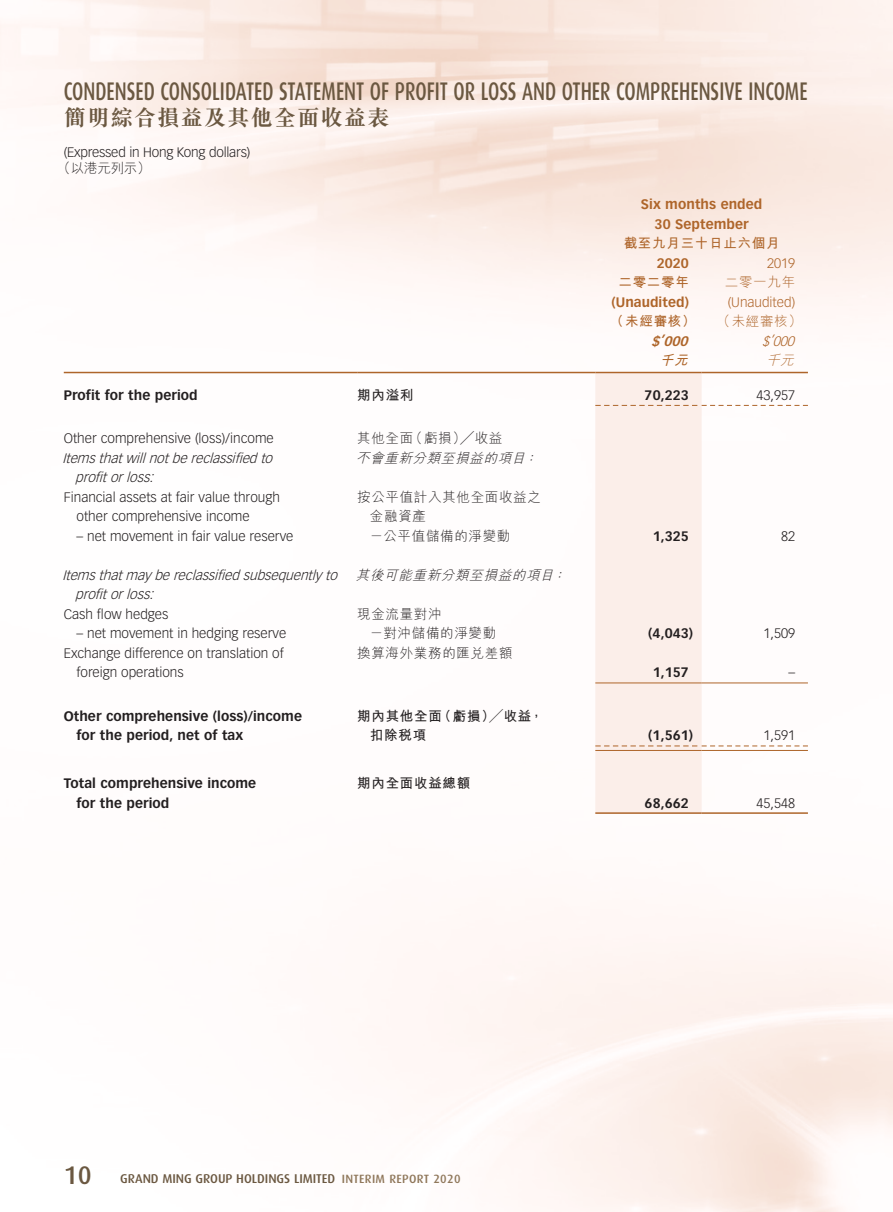
<style>
.page{position:relative;width:893px;height:1212px;background:#fff}
.page>*{position:absolute;margin:0;border:0;box-sizing:border-box;transform-origin:0 0}
.Body_Text{font:500 25.5px "Dax";color:#6b5841;scale:.72 1}
.Body_Text-2{font:700 22.5px "M Sung HK";letter-spacing:.035em;color:#6b5841}
.Body_Text-3{font:300 13.5px/19.5px "Vectora LT Std";color:#231f20}
.Body_Text-4{font:700 13.5px/19.5px "Vectora LT Std";letter-spacing:.005em;color:#231f20}
.Body_Text-5{font:italic 300 13.5px/19.5px "Vectora LT Std";color:#231f20}
.Body_Text-6{font:300 13.5px/19.5px "M Hei HK";letter-spacing:.05em;color:#231f20}
.Body_Text-7{font:700 13.5px "Vectora LT Std";letter-spacing:.005em;color:#ae652a}
.Body_Text-8{font:700 13.5px/19.5px "M Hei HK";letter-spacing:.055em;color:#231f20}
.Body_Text-9{font:italic 300 13.5px "M Hei HK";color:#231f20}
.Body_Text-10{font:700 13.5px "M Hei HK";letter-spacing:.055em;color:#ae652a}
.Body_Text-11{font:300 13.5px "Vectora LT Std";color:#ae652a}
.Body_Text-12{font:300 13.5px "M Hei HK";letter-spacing:.05em;color:#ae652a}
.Body_Text-13{font:italic 700 13.5px "Vectora LT Std";color:#ae652a}
.Body_Text-14{font:italic 300 13.5px "Vectora LT Std";color:#ae652a}
.Body_Text-15{font:italic 700 13.5px "M Hei HK";color:#ae652a}
.Body_Text-16{font:italic 300 13.5px "M Hei HK";color:#ae652a}
.t1{font:500 12.75px "Dax";letter-spacing:-.005em;color:#6b5841}
.s1{font-size:25.5px}
.s2{font-size:12px;color:#8f775a}
</style>
<div class="page">
<div style="left:595px;top:373px;width:107px;height:439px;background:#fbeee9"></div>
<hr style="left:64px;top:372px;width:293px;height:1px;background:#ae652a">
<hr style="left:357px;top:372px;width:238px;height:1px;background:#ae652a">
<hr style="left:595px;top:372px;width:107px;height:1px;background:#ae652a">
<hr style="left:702px;top:372px;width:106px;height:1px;background:#ae652a">
<svg style="left:595px;top:405px;width:213px;height:1px"></svg>
<hr style="left:595px;top:682px;width:107px;height:1px;background:#ae652a">
<hr style="left:702px;top:682px;width:106px;height:1px;background:#ae652a">
<svg style="left:595px;top:745px;width:213px;height:1px"></svg>
<hr style="left:595px;top:750px;width:107px;height:1px;background:#ae652a">
<hr style="left:702px;top:750px;width:106px;height:1px;background:#ae652a">
<hr style="left:595px;top:812px;width:107px;height:2px;background:#ae652a">
<hr style="left:702px;top:812px;width:106px;height:2px;background:#ae652a">
<p class="Body_Text" style="left:64px;top:77px;width:1035px">CONDENSED CONSOLIDATED STATEMENT OF PROFIT OR LOSS AND OTHER COMPREHENSIVE INCOME</p>
<p class="Body_Text-2" style="left:64px;top:106px;width:327px">簡明綜合損益及其他全面收益表</p>
<p class="Body_Text-3" style="left:64px;top:142px;width:188px">(Expressed in Hong Kong dollars)</p>
<p class="Body_Text-6" style="left:57px;top:158px;width:95px">（以港元列示）</p>
<p class="Body_Text-7" style="left:641px;top:196px;width:123px">Six months ended</p>
<p class="Body_Text-7" style="left:655px;top:216px;width:96px">30 September</p>
<p class="Body_Text-10" style="left:624px;top:233px;width:157px">截至九月三十日止六個月</p>
<p class="Body_Text-7" style="left:657px;top:255px;width:34px">2020</p>
<p class="Body_Text-11" style="left:767px;top:255px;width:30px">2019</p>
<p class="Body_Text-10" style="left:618px;top:272px;width:72px">二零二零年</p>
<p class="Body_Text-12" style="left:725px;top:275px;width:72px">二零一九年</p>
<p class="Body_Text-7" style="left:611px;top:294px;width:79px">(Unaudited)</p>
<p class="Body_Text-11" style="left:728px;top:294px;width:69px">(Unaudited)</p>
<p class="Body_Text-10" style="left:610px;top:311px;width:87px">（未經審核）</p>
<p class="Body_Text-12" style="left:717px;top:314px;width:87px">（未經審核）</p>
<p class="Body_Text-13" style="left:651px;top:333px;width:42px">$’000</p>
<p class="Body_Text-14" style="left:762px;top:333px;width:37px">$’000</p>
<p class="Body_Text-15" style="left:660px;top:350px;width:34px">千元</p>
<p class="Body_Text-16" style="left:766px;top:353px;width:33px">千元</p>
<p class="Body_Text-4" style="left:64px;top:385px;width:136px">Profit for the period</p>
<p class="Body_Text-8" style="left:357px;top:384px;width:58px">期內溢利</p>
<p class="Body_Text-4" style="left:645px;top:385px;width:46px">70,223</p>
<p class="Body_Text-3" style="left:756px;top:385px;width:40px">43,957</p>
<p class="Body_Text-3" style="left:64px;top:429px;width:211px">Other comprehensive (loss)/income</p>
<p class="Body_Text-6" style="left:357px;top:428px;width:147px">其他全面（虧損）╱收益</p>
<p class="Body_Text-5" style="left:75px;top:448px;width:203px;text-indent:-13px">Itemsthatwillnotbereclassifiedto profitorloss:</p>
<p class="Body_Text-9" style="left:356px;top:451px;width:186px">不會重新分類至損益的項目：</p>
<p class="Body_Text-3" style="left:77px;top:487px;width:205px;text-indent:-13px">Financial assets at fair value through other comprehensive income</p>
<p class="Body_Text-3" style="left:77px;top:526px;width:218px">– net movement in fair value reserve</p>
<p class="Body_Text-6" style="left:370px;top:487px;width:173px;text-indent:-13px">按公平值計入其他全面收益之金融資產<br>－公平值儲備的淨變動</p>
<p class="Body_Text-4" style="left:653px;top:526px;width:38px">1,325</p>
<p class="Body_Text-3" style="left:781px;top:526px;width:16px">82</p>
<p class="Body_Text-5" style="left:75px;top:565px;width:268px;text-indent:-13px">Itemsthatmaybereclassifiedsubsequentlyto profitorloss:</p>
<p class="Body_Text-9" style="left:356px;top:568px;width:215px">其後可能重新分類至損益的項目：</p>
<p class="Body_Text-3" style="left:64px;top:604px;width:106px">Cash flow hedges</p>
<p class="Body_Text-3" style="left:77px;top:624px;width:211px">– net movement in hedging reserve</p>
<p class="Body_Text-6" style="left:370px;top:604px;width:128px;text-indent:-13px">現金流量對沖<br>－對沖儲備的淨變動</p>
<p class="Body_Text-3" style="left:77px;top:643px;width:209px;text-indent:-13px">Exchange difference on translation of foreign operations</p>
<p class="Body_Text-6" style="left:357px;top:643px;width:157px">換算海外業務的匯兌差額</p>
<p class="Body_Text-4" style="left:77px;top:706px;width:227px;text-indent:-13px">Other comprehensive (loss)/income for the period, net of tax</p>
<p class="Body_Text-8" style="left:370px;top:705px;width:175px;text-indent:-13px">期內其他全面（虧損）╱收益，扣除稅項</p>
<p class="Body_Text-4" style="left:77px;top:773px;width:181px;text-indent:-13px">Total comprehensive income for the period</p>
<p class="Body_Text-8" style="left:357px;top:772px;width:115px">期內全面收益總額</p>
<p class="Body_Text-4" style="left:648px;top:623px;width:46px">(4,043)</p>
<p class="Body_Text-3" style="left:763px;top:624px;width:33px">1,509</p>
<p class="Body_Text-4" style="left:653px;top:662px;width:38px">1,157</p>
<p class="Body_Text-3" style="left:788px;top:663px;width:8px">–</p>
<p class="Body_Text-4" style="left:648px;top:725px;width:46px">(1,561)</p>
<p class="Body_Text-3" style="left:763px;top:726px;width:33px">1,591</p>
<p class="Body_Text-4" style="left:645px;top:793px;width:46px">68,662</p>
<p class="Body_Text-3" style="left:756px;top:793px;width:40px">45,548</p>
<p class="t1" style="left:64px;top:1171px;width:398px"><span class="s1">10</span> GRAND MING GROUP HOLDINGS LIMITED <span class="s2">INTERIM REPORT 2020</span></p>
</div>
